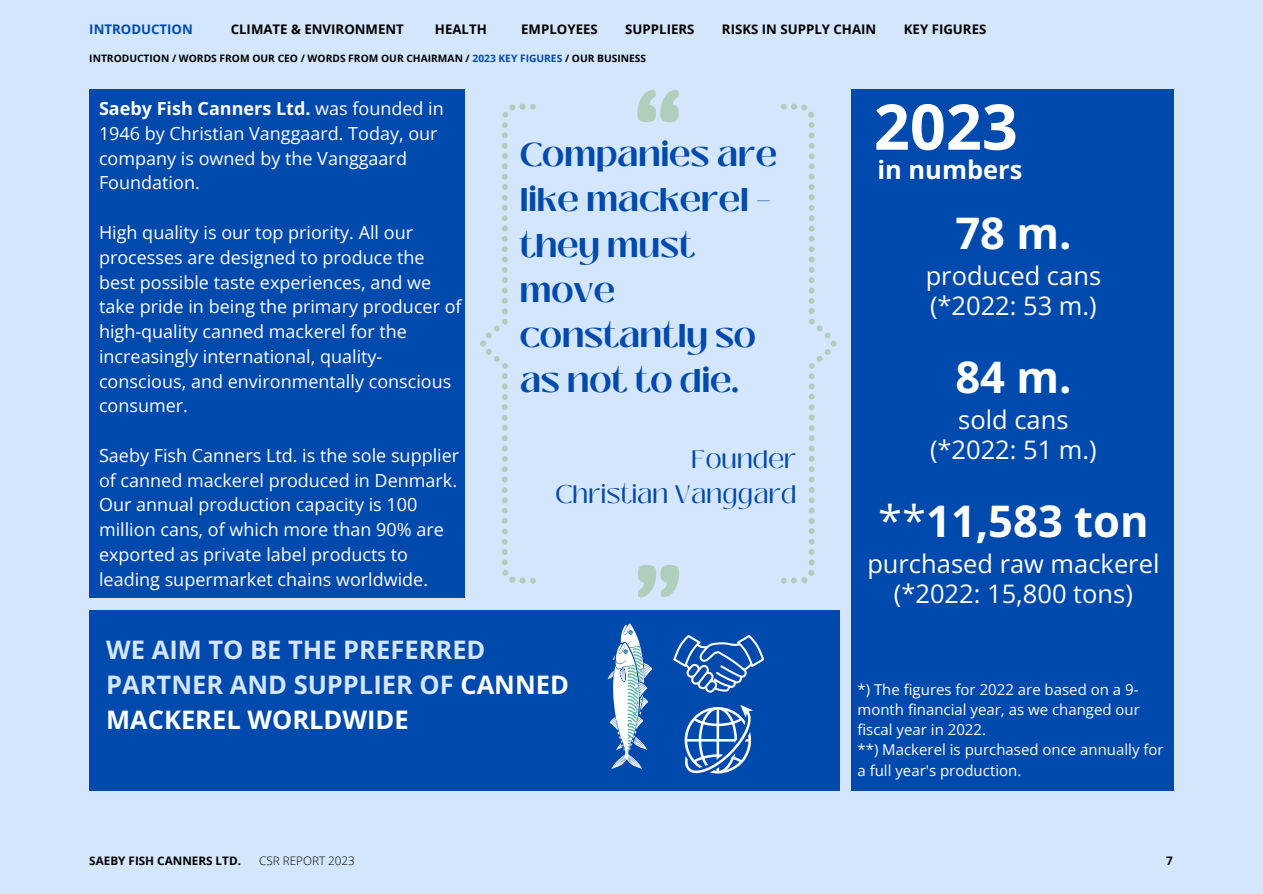
<style>
.page{position:relative;width:1263px;height:894px;background:#fff}
.page>*{position:absolute;margin:0;border:0;box-sizing:border-box;transform-origin:0 0}
.t1{font:700 63px "Open Sans";color:#fff}
.t2{font:700 43.5px "Open Sans";color:#fff}
.t3{font:700 32.7px/45px "Black Mango";color:#004aad}
.t4{font:25.5px/30.3px "Open Sans";color:#fff;text-align:center}
.t5{font:700 25.5px/34.8px "Open Sans";color:#d4e6fb}
.t6{font:700 25.5px "Open Sans";color:#fff}
.t7{font:25.2px/34.8px "Black Mango";color:#004aad;text-align:right}
.t8{font:18px/24.8px "Open Sans";color:#fff}
.t9{font:15px/20.2px "Open Sans";color:#fff}
.t10{font:700 13.2px "Open Sans";color:#000}
.t11{font:700 13.2px "Open Sans";color:#004aad}
.t12{font:700 11.7px "Open Sans";color:#000}
.t13{font:300 11.7px "Open Sans";color:#000}
.t14{font:700 10.2px "Open Sans";color:#000}
.s1{color:#004aad}
.s2{font-weight:700}
.s3{color:#fff}
.s4{font-weight:400}
</style>
<div class="page">
<div style="left:0;top:0;width:1263px;height:893px;background:#d4e6fb"></div>
<div style="left:89px;top:89px;width:375px;height:508px;background:#004aad"></div>
<div style="left:89px;top:610px;width:750px;height:180px;background:#004aad"></div>
<div style="left:851px;top:89px;width:323px;height:701px;background:#004aad"></div>
<svg style="left:608px;top:623px;width:44px;height:146px"></svg>
<svg style="left:684px;top:705px;width:69px;height:68px"></svg>
<svg style="left:673px;top:635px;width:91px;height:57px"></svg>
<svg style="left:480px;top:104px;width:56px;height:479px"></svg>
<svg style="left:781px;top:104px;width:55px;height:479px"></svg>
<svg style="left:637px;top:90px;width:42px;height:32px"></svg>
<svg style="left:638px;top:565px;width:41px;height:32px"></svg>
<p class="t11" style="left:89px;top:20px;width:105px">INTRODUCTION</p>
<p class="t10" style="left:231px;top:20px;width:175px">CLIMATE &amp; ENVIRONMENT</p>
<p class="t10" style="left:435px;top:20px;width:53px">HEALTH</p>
<p class="t10" style="left:521px;top:20px;width:78px">EMPLOYEES</p>
<p class="t10" style="left:625px;top:20px;width:71px">SUPPLIERS</p>
<p class="t10" style="left:722px;top:20px;width:156px">RISKS IN SUPPLY CHAIN</p>
<p class="t10" style="left:904px;top:20px;width:84px">KEY FIGURES</p>
<p class="t14" style="left:89px;top:51px;width:558px">INTRODUCTION / WORDS FROM OUR CEO / WORDS FROM OUR CHAIRMAN / <span class="s1">2023 KEY FIGURES</span> / OUR BUSINESS</p>
<p class="t8" style="left:99px;top:96px;width:346px"><span class="s2">Saeby Fish Canners Ltd.</span> was founded in<br>1946 by Christian Vanggaard. Today, our company is owned by the Vanggaard<br>Foundation.</p>
<p class="t8" style="left:99px;top:219px;width:364px">High quality is our top priority. All our processes are designed to produce the best possible taste experiences, and we take pride in being the primary producer of high-quality canned mackerel for the increasingly international, quality&shy;conscious, and environmentally conscious consumer.</p>
<p class="t8" style="left:99px;top:442px;width:362px">Saeby Fish Canners Ltd. is the sole supplier of canned mackerel produced in Denmark.<br>Our annual production capacity is 100 million cans, of which more than 90% are exported as private label products to leading supermarket chains worldwide.</p>
<h3 class="t3" style="left:520px;top:133px;width:259px">Companies are like mackerel – they must move constantly so as not to die.</h3>
<h3 class="t7" style="left:555px;top:442px;width:243px">Founder<br>Christian Vanggard</h3>
<h3 class="t5" style="left:106px;top:632px;width:464px">WE AIM TO BE THE PREFERRED<br>PARTNER AND SUPPLIER OF <span class="s3">CANNED<br>MACKEREL WORLDWIDE</span></h3>
<p class="t12" style="left:89px;top:852px;width:153px">SAEBY FISH CANNERS LTD.</p>
<p class="t13" style="left:259px;top:852px;width:97px">CSR REPORT 2023</p>
<h1 class="t1" style="left:874px;top:82px;width:146px">2023</h1>
<h3 class="t6" style="left:877px;top:152px;width:147px">in numbers</h3>
<h2 class="t2" style="left:955px;top:202px;width:118px">78 m.</h2>
<h3 class="t4" style="left:926px;top:260px;width:177px;text-align:left">produced cans (*2022: 53 m.)</h3>
<h2 class="t2" style="left:955px;top:346px;width:118px">84 m.</h2>
<h3 class="t4" style="left:930px;top:404px;width:168px">sold cans (*2022: 51 m.)</h3>
<h2 class="t2" style="left:878px;top:490px;width:272px"><span class="s4">**</span>11,583 ton</h2>
<h3 class="t4" style="left:867px;top:548px;width:294px">purchased raw mackerel (*2022: 15,800 tons)</h3>
<p class="t9" style="left:857px;top:678px;width:308px">*) The figures for 2022 are based on a 9- month financial year, as we changed our fiscal year in 2022.<br>**) Mackerel is purchased once annually for a full year's production.</p>
<p class="t12" style="left:1166px;top:852px;width:8px">7</p>
</div>
